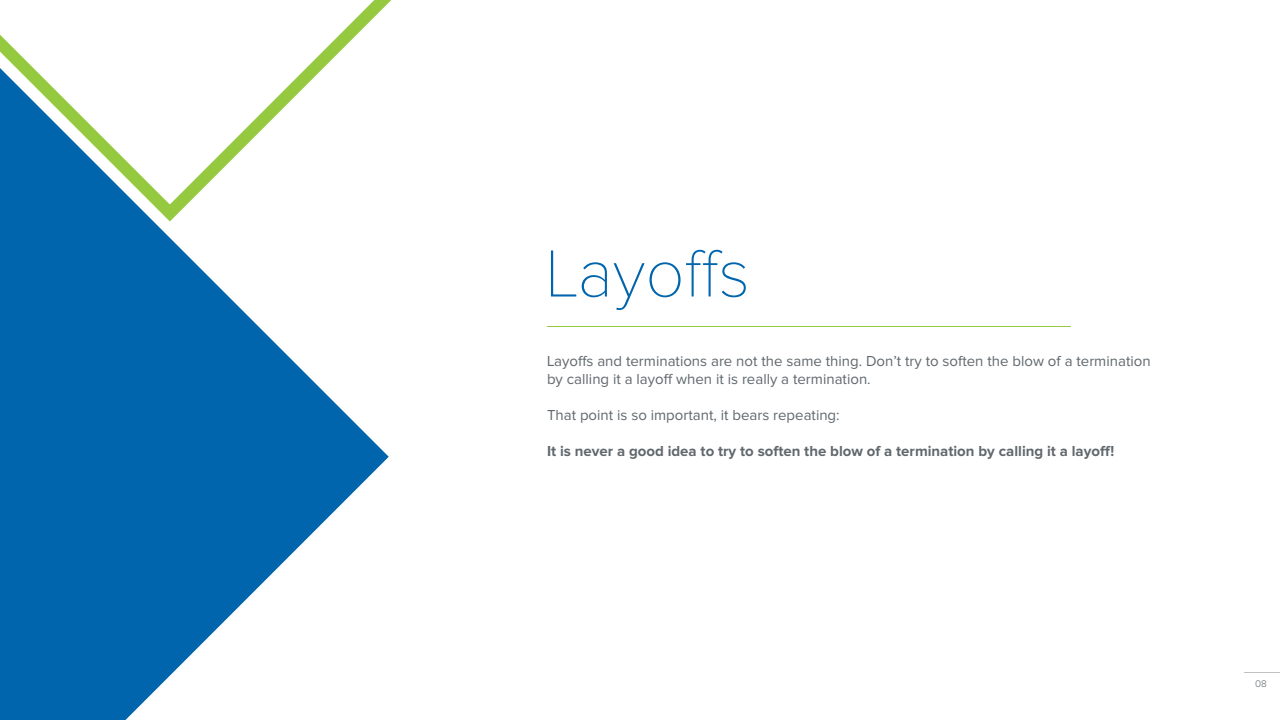
<style>
.page{position:relative;width:1280px;height:720px;background:#fff}
.page>*{position:absolute;margin:0;border:0;box-sizing:border-box;transform-origin:0 0}
.t1{font:100 69px "Proxima Nova";color:#0065ad}
.t2{font:15px/18px "Proxima Nova";color:#60686d}
.t3{font:700 15px "Proxima Nova";color:#60686d}
.t4{font:300 10px "Proxima Nova";color:#5f666b}
</style>
<div class="page">
<hr style="left:1244px;top:672px;width:36px;height:1px;background:#5f666b">
<svg style="left:0;top:230px;width:389px;height:490px;fill:#0065ad"></svg>
<svg style="left:0;top:0;width:391px;height:230px"></svg>
<hr style="left:547px;top:327px;width:524px;height:1px;background:#94c940">
<h1 class="t1" style="left:546px;top:242px;width:205px">Layoffs</h1>
<p class="t2" style="left:547px;top:353px;width:605px">Layoffs and terminations are not the same thing. Don’t try to soften the blow of a termination by calling it a layoff when it is really a termination.</p>
<p class="t2" style="left:547px;top:407px;width:294px">That point is so important, it bears repeating:</p>
<p class="t3" style="left:547px;top:445px;width:569px">It is never a good idea to try to soften the blow of a termination by calling it a layoff!</p>
<p class="t4" style="left:1255px;top:679px;width:13px">08</p>
</div>
